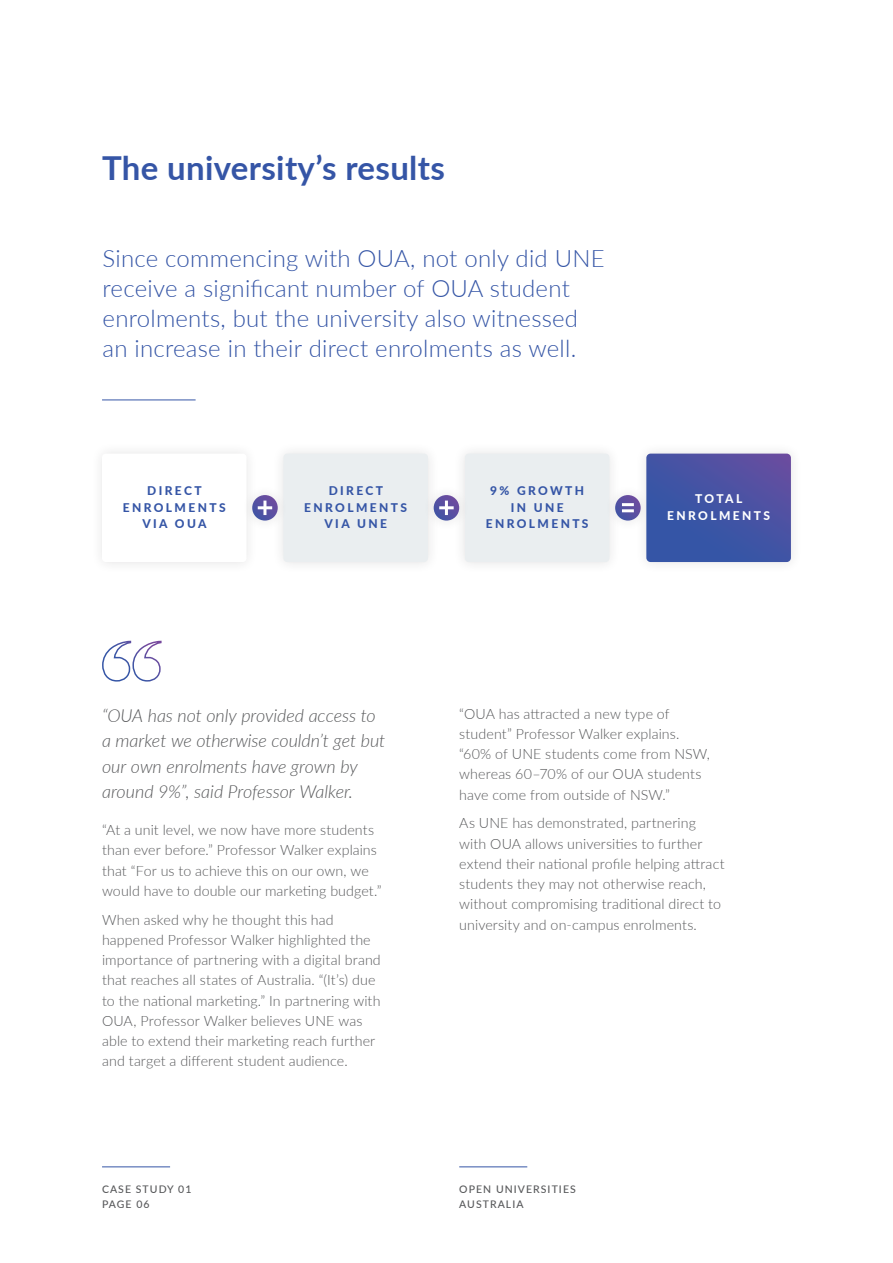
<style>
.page{position:relative;width:893px;height:1263px;background:#fff}
.page>*{position:absolute;margin:0;border:0;box-sizing:border-box;transform-origin:0 0}
.t1{font:700 33px "Lato";letter-spacing:.01em;color:#3555a6}
.t2{font:300 24px/30px "Lato";letter-spacing:.01em;color:#3555a6}
.t3{font:italic 300 18px/25.5px "Lato";letter-spacing:-.005em;color:#58595b}
.t4{font:300 14.25px/20.2px "Lato";letter-spacing:.005em;color:#58595b}
.t5{font:800 12px/16.5px "Lato";letter-spacing:.2em;color:#3555a6;text-align:center}
.t6{font:800 12px/16.5px "Lato";letter-spacing:.2em;color:#fff;text-align:center}
.t7{font:500 10.5px/15px "Lato";letter-spacing:.1em;color:#58595b}
</style>
<div class="page">
<svg style="left:102px;top:640px;width:60px;height:42px"></svg>
<hr style="left:102px;top:400px;width:94px;height:1px;background:#3555a6">
<div style="left:635px;top:442px;width:167px;height:132px;background:#fbfbfb"></div>
<svg style="left:646px;top:454px;width:145px;height:108px;background:#4453a4"></svg>
<div style="left:272px;top:442px;width:167px;height:132px;background:#fbfbfb"></div>
<div style="left:283px;top:454px;width:145px;height:108px;background:#eaeef0;border-radius:4px"></div>
<div style="left:90px;top:442px;width:168px;height:132px;background:#fbfbfb"></div>
<div style="left:102px;top:454px;width:145px;height:108px;background:#fff;border-radius:4px"></div>
<div style="left:453px;top:442px;width:168px;height:132px;background:#fbfbfb"></div>
<div style="left:465px;top:454px;width:144px;height:108px;background:#eaeef0;border-radius:4px"></div>
<div style="left:604px;top:484px;width:48px;height:48px;background:#231f20;opacity:.12"></div>
<svg style="left:615px;top:495px;width:26px;height:26px"></svg>
<svg style="left:622px;top:503px;width:12px;height:9px"></svg>
<div style="left:241px;top:484px;width:48px;height:48px;background:#231f20;opacity:.12"></div>
<svg style="left:252px;top:495px;width:26px;height:26px"></svg>
<hr style="left:263px;top:501px;width:3px;height:14px;background:#fff">
<hr style="left:258px;top:506px;width:14px;height:3px;background:#fff">
<div style="left:423px;top:484px;width:47px;height:48px;background:#f4f4f4"></div>
<svg style="left:434px;top:495px;width:25px;height:26px"></svg>
<hr style="left:445px;top:501px;width:3px;height:14px;background:#fff">
<hr style="left:439px;top:506px;width:15px;height:3px;background:#fff">
<hr style="left:102px;top:1166px;width:68px;height:1px;background:#3555a6">
<hr style="left:459px;top:1166px;width:68px;height:1px;background:#3555a6">
<h1 class="t1" style="left:102px;top:143px;width:344px">The university’s results</h1>
<h2 class="t2" style="left:103px;top:242px;width:504px">Since commencing with OUA, not only did UNE receive a significant number of OUA student enrolments, but the university also witnessed an increase in their direct enrolments as well.</h2>
<p class="t5" style="left:123px;top:482px;width:104px">DIRECT<br>ENROLMENTS<br>VIA OUA</p>
<p class="t5" style="left:486px;top:482px;width:104px">9% GROWTH<br>IN UNE<br>ENROLMENTS</p>
<p class="t6" style="left:667px;top:490px;width:104px">TOTAL<br>ENROLMENTS</p>
<p class="t5" style="left:304px;top:482px;width:104px">DIRECT<br>ENROLMENTS<br>VIA UNE</p>
<p class="t3" style="left:102px;top:702px;width:285px">“OUA has not only provided access to a market we otherwise couldn’t get but our own enrolments have grown by around 9%”, said Professor Walker.</p>
<p class="t4" style="left:459px;top:703px;width:252px">“OUA has attracted a new type of student” Professor Walker explains. “60% of UNE students come from NSW, whereas 60–70% of our OUA students have come from outside of NSW.”</p>
<p class="t4" style="left:459px;top:812px;width:267px">As UNE has demonstrated, partnering with OUA allows universities to further extend their national profile helping attract students they may not otherwise reach, without compromising traditional direct to university and on-campus enrolments.</p>
<p class="t4" style="left:102px;top:819px;width:281px">“At a unit level, we now have more students than ever before.” Professor Walker explains that “For us to achieve this on our own, we would have to double our marketing budget.”</p>
<p class="t4" style="left:102px;top:909px;width:280px">When asked why he thought this had happened Professor Walker highlighted the importance of partnering with a digital brand that reaches all states of Australia. “(It’s) due to the national marketing.” In partnering with OUA, Professor Walker believes UNE was able to extend their marketing reach further and target a different student audience.</p>
<p class="t7" style="left:102px;top:1181px;width:91px">CASE STUDY 01</p>
<p class="t7" style="left:102px;top:1196px;width:49px">PAGE 06</p>
<p class="t7" style="left:459px;top:1181px;width:118px">OPEN UNIVERSITIES<br>AUSTRALIA</p>
</div>
